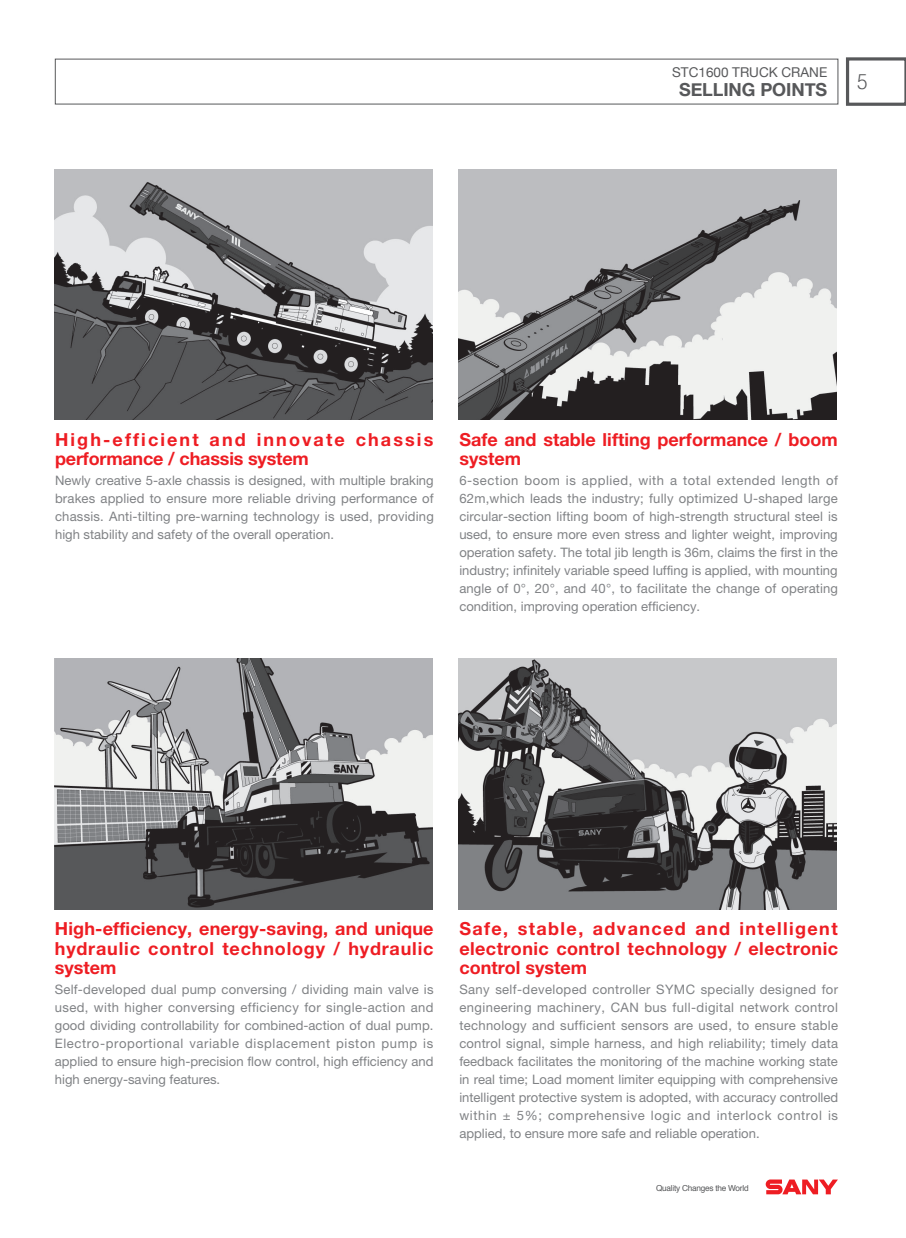
<style>
.page{position:relative;width:906px;height:1238px;background:#fff}
.page>*{position:absolute;margin:0;border:0;box-sizing:border-box;transform-origin:0 0}
.t1{font:300 21px "Helvetica";color:#57585a;scale:.9 1}
.t2{font:700 18px/19.5px "Helvetica Neue LT Pro";letter-spacing:.025em;color:#ee1d23;text-align:justify}
.t3{font:700 18px/19.5px "Helvetica Neue LT Pro";letter-spacing:.115em;color:#ee1d23}
.t4{font:700 18px/19.5px "Helvetica Neue LT Pro";color:#ee1d23}
.t5{font:700 18px "Helvetica Neue";color:#57585a}
.t6{font:13.5px "Helvetica Neue";color:#57585a}
.t7{font:13.05px/18px "Helvetica Neue LT Pro";color:#808285;text-align:justify}
.t8{font:8.25px "Helvetica";letter-spacing:-.03em;color:#57585a}
</style>
<div class="page">
<svg style="left:765px;top:1179px;width:73px;height:15px"></svg>
<svg style="left:846px;top:57px;width:60px;height:49px"></svg>
<img style="left:54px;top:169px;width:378px;height:251px">
<img style="left:458px;top:169px;width:378px;height:251px">
<img style="left:54px;top:658px;width:378px;height:251px">
<img style="left:458px;top:658px;width:378px;height:251px">
<p class="t6" style="left:672px;top:63px;width:157px">STC1600 TRUCK CRANE</p>
<h2 class="t5" style="left:679px;top:75px;width:94px">SELLING POINTS</h2>
<h1 class="t1" style="left:857px;top:64px;width:13px">5</h1>
<h2 class="t3" style="left:55px;top:429px;width:380px">High-efficient and innovate chassis performance / chassis system</h2>
<p class="t7" style="left:55px;top:471px;width:380px">Newly creative 5-axle chassis is designed, with multiple braking brakes applied to ensure more reliable driving performance of chassis. Anti-tilting pre-warning technology is used, providing high stability and safety of the overall operation.</p>
<h2 class="t4" style="left:459px;top:429px;width:380px">Safe and stable lifting performance / boom system</h2>
<p class="t7" style="left:459px;top:471px;width:380px">6-section boom is applied, with a total extended length of 62m,which leads the industry; fully optimized U-shaped large circular-section lifting boom of high-strength structural steel is used, to ensure more even stress and lighter weight, improving operation safety. The total jib length is 36m, claims the first in the industry; infinitely variable speed luffing is applied, with mounting angle of 0°, 20°, and 40°, to facilitate the change of operating condition, improving operation efficiency.</p>
<h2 class="t2" style="left:55px;top:918px;width:380px">High-efficiency, energy-saving, and unique hydraulic control technology / hydraulic system</h2>
<p class="t7" style="left:55px;top:980px;width:380px">Self-developed dual pump conversing / dividing main valve is used, with higher conversing efficiency for single-action and good dividing controllability for combined-action of dual pump.<br>Electro-proportional variable displacement piston pump is applied to ensure high-precision flow control, high efficiency and high energy-saving features.</p>
<h2 class="t2" style="left:459px;top:918px;width:380px">Safe, stable, advanced and intelligent electronic control technology / electronic control system</h2>
<p class="t7" style="left:459px;top:980px;width:380px">Sany self-developed controller SYMC specially designed for engineering machinery, CAN bus full-digital network control technology and sufficient sensors are used, to ensure stable control signal, simple harness, and high reliability; timely data feedback facilitates the monitoring of the machine working state in real time; Load moment limiter equipping with comprehensive intelligent protective system is adopted, with accuracy controlled within ± 5%; comprehensive logic and interlock control is applied, to ensure more safe and reliable operation.</p>
<p class="t8" style="left:656px;top:1181px;width:94px">Quality Changes the World</p>
</div>
